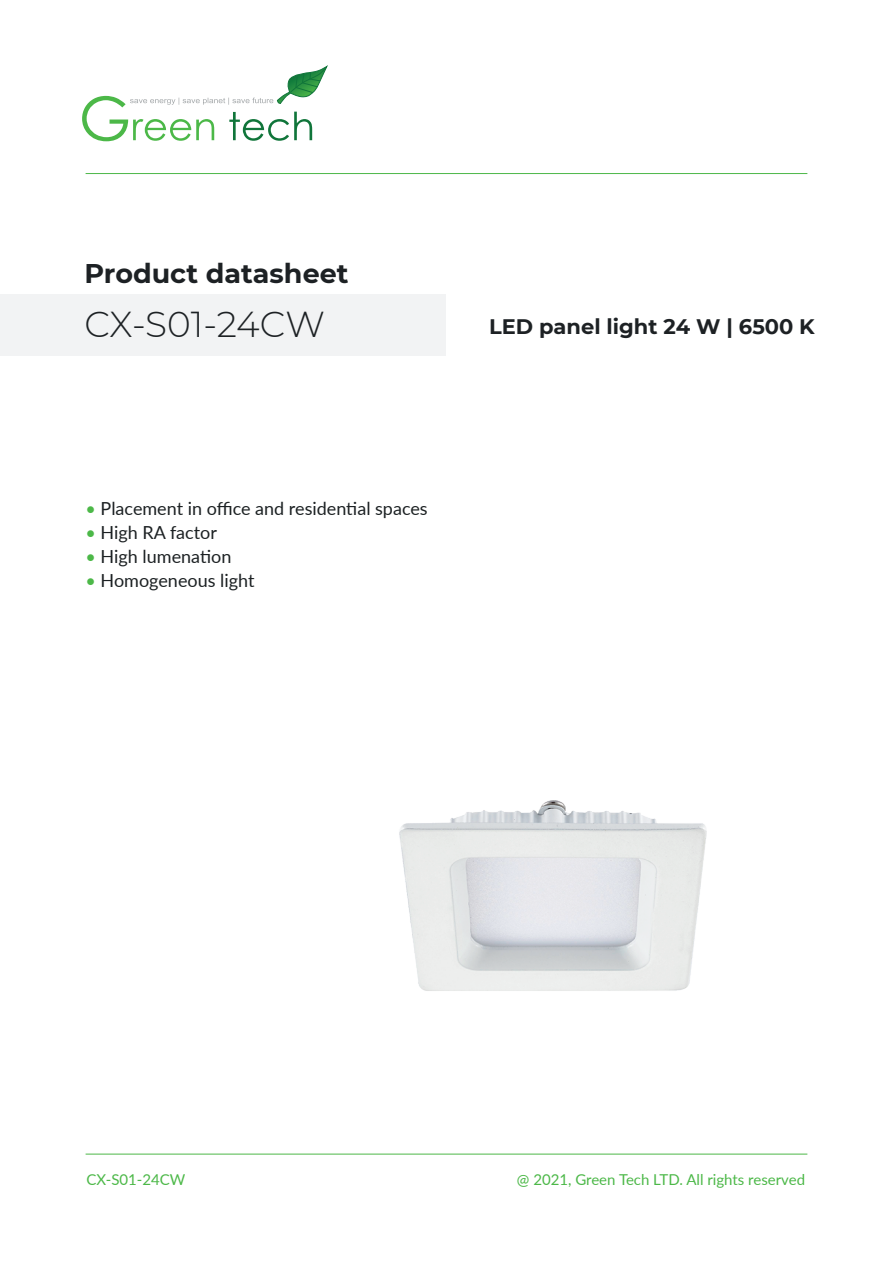
<style>
.page{position:relative;width:893px;height:1263px;background:#fff}
.page>*{position:absolute;margin:0;border:0;box-sizing:border-box;transform-origin:0 0}
.t1{font:300 36px "Montserrat";letter-spacing:-.005em;color:#1d2124}
.t2{font:700 27px "Montserrat";color:#1d2124}
.t3{font:700 21px "Montserrat";color:#1d2124}
.t4{font:18px "Lato";color:#1c2123}
.t5{font:15px "Lato";color:#4cb848}
.s1{color:#4cb848}
</style>
<div class="page">
<div style="left:0;top:294px;width:445px;height:62px;background:#f2f3f4"></div>
<hr style="left:86px;top:1154px;width:721px;height:1px;background:#4cb848">
<hr style="left:86px;top:173px;width:721px;height:1px;background:#4cb848">
<svg style="left:82px;top:66px;width:245px;height:75px"></svg>
<img style="left:399px;top:800px;width:308px;height:191px">
<h2 class="t2" style="left:84px;top:254px;width:266px">Product datasheet</h2>
<h1 class="t1" style="left:84px;top:300px;width:242px">CX-S01-24CW</h1>
<p class="t3" style="left:489px;top:312px;width:327px">LED panel light 24 W | 6500 K</p>
<p class="t4" style="left:86px;top:496px;width:344px"><span class="s1">•</span> Placement in office and residential spaces</p>
<p class="t4" style="left:86px;top:520px;width:133px"><span class="s1">•</span> High RA factor</p>
<p class="t4" style="left:86px;top:544px;width:147px"><span class="s1">•</span> High lumenation</p>
<p class="t4" style="left:86px;top:568px;width:170px"><span class="s1">•</span> Homogeneous light</p>
<p class="t5" style="left:86px;top:1169px;width:100px">CX-S01-24CW</p>
<p class="t5" style="left:517px;top:1169px;width:290px">@ 2021, Green Tech LTD. All rights reserved</p>
</div>
